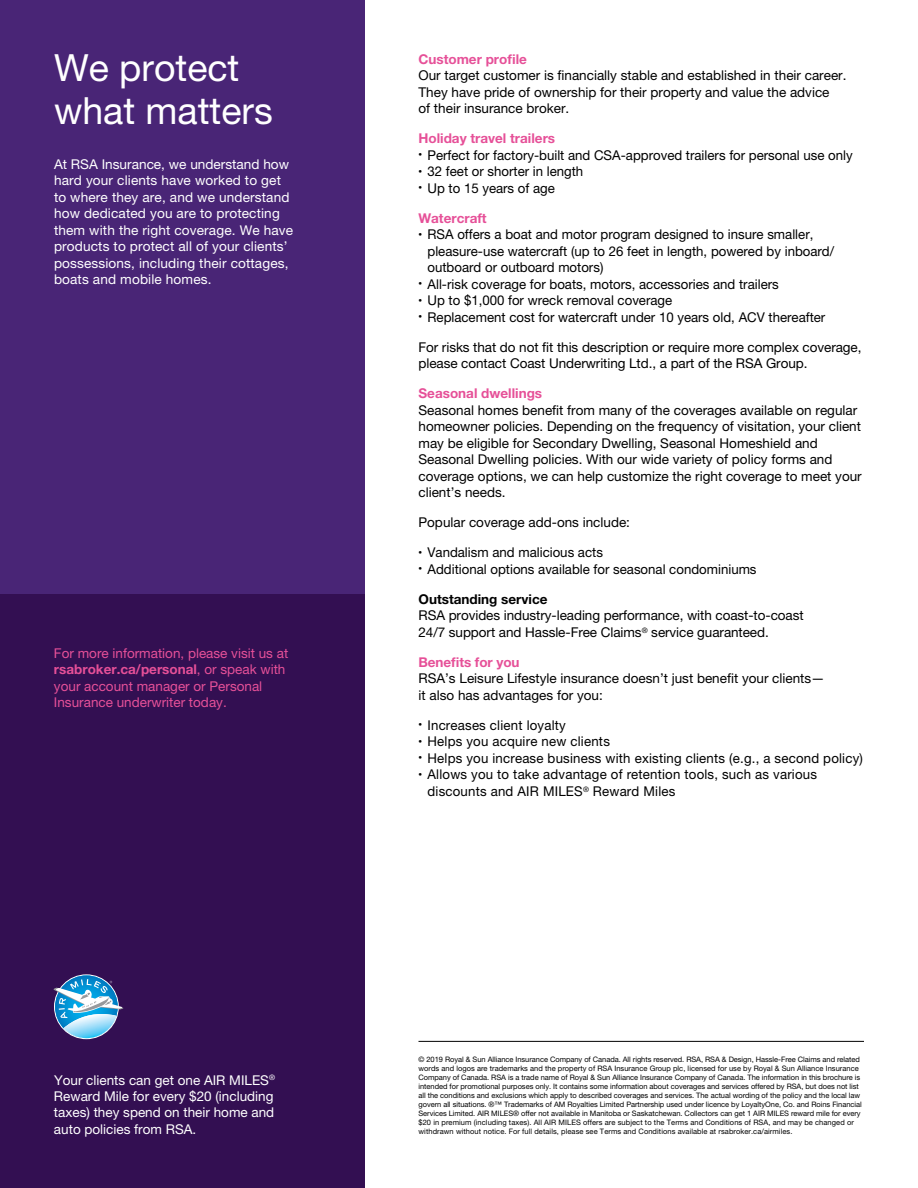
<style>
.page{position:relative;width:918px;height:1188px;background:#fff}
.page>*{position:absolute;margin:0;border:0;box-sizing:border-box;transform-origin:0 0}
.t1{font:37.5px/43.5px "Helvetica Neue LT Pro";color:#fff}
.t2{font:13.5px/16.5px "Helvetica Neue LT Pro";color:#000}
.t3{font:13.5px/16.5px "Helvetica Neue LT Pro";letter-spacing:.01em;color:#fff}
.t4{font:13.5px/16.5px "Helvetica Neue LT Pro";color:#e65098}
.t5{font:700 13.5px "Helvetica Neue LT Pro";color:#e65098}
.t6{font:7.5px/9px "Helvetica Neue LT Pro";letter-spacing:-.005em;color:#000}
.s1{font-weight:700}
.s2{font-weight:700;color:#e65098}
</style>
<div class="page">
<div style="left:0;top:0;width:364px;height:1188px;background:#330f52"></div>
<div style="left:0;top:0;width:364px;height:594px;background:#492576"></div>
<hr style="left:418px;top:1041px;width:446px;height:1px;background:#000">
<svg style="left:55px;top:975px;width:63px;height:63px"></svg>
<svg style="left:53px;top:979px;width:71px;height:59px"></svg>
<p class="t1" style="left:54px;top:45px;width:220px">We protect what matters</p>
<p class="t3" style="left:54px;top:156px;width:241px">At RSA Insurance, we understand how hard your clients have worked to get to where they are, and we understand how dedicated you are to protecting them with the right coverage. We have products to protect all of your clients’ possessions, including their cottages, boats and mobile homes.</p>
<p class="t4" style="left:54px;top:644px;width:236px">For more information, please visit us at <span class="s1">rsabroker.ca/personal</span>, or speak with your account manager or Personal Insurance underwriter today.</p>
<p class="t3" style="left:54px;top:1071px;width:223px;text-align:justify">Your clients can get one AIR MILES<sup>® </sup>Reward Mile for every $20 (including taxes) they spend on their home and auto policies from RSA.</p>
<p class="t2" style="left:418px;top:50px;width:430px"><span class="s2">Customer profile<br></span>Our target customer is financially stable and established in their career.<br>They have pride of ownership for their property and value the advice<br>of their insurance broker.</p>
<p class="t5" style="left:418px;top:130px;width:138px">Holiday travel trailers</p>
<p class="t2" style="left:418px;top:146px;width:436px"><sup>•</sup> Perfect for factory-built and CSA-approved trailers for personal use only</p>
<p class="t2" style="left:418px;top:163px;width:166px"><sup>•</sup> 32 feet or shorter in length</p>
<p class="t2" style="left:418px;top:179px;width:138px"><sup>•</sup> Up to 15 years of age</p>
<p class="t5" style="left:418px;top:209px;width:70px">Watercraft</p>
<p class="t2" style="left:428px;top:226px;width:408px;text-indent:-9px"><sup>•</sup> RSA offers a boat and motor program designed to insure smaller, pleasure-use watercraft (up to 26 feet in length, powered by inboard/ outboard or outboard motors)</p>
<p class="t2" style="left:418px;top:275px;width:362px"><sup>•</sup> All-risk coverage for boats, motors, accessories and trailers</p>
<p class="t2" style="left:418px;top:292px;width:255px"><sup>•</sup> Up to $1,000 for wreck removal coverage</p>
<p class="t2" style="left:418px;top:308px;width:408px"><sup>•</sup> Replacement cost for watercraft under 10 years old, ACV thereafter</p>
<p class="t2" style="left:418px;top:338px;width:445px">For risks that do not fit this description or require more complex coverage, please contact Coast Underwriting Ltd., a part of the RSA Group.</p>
<p class="t2" style="left:418px;top:385px;width:445px"><span class="s2">Seasonal dwellings<br></span>Seasonal homes benefit from many of the coverages available on regular homeowner policies. Depending on the frequency of visitation, your client may be eligible for Secondary Dwelling, Seasonal Homeshield and Seasonal Dwelling policies. With our wide variety of policy forms and coverage options, we can help customize the right coverage to meet your client’s needs.</p>
<p class="t2" style="left:418px;top:514px;width:213px">Popular coverage add-ons include:</p>
<p class="t2" style="left:418px;top:544px;width:186px"><sup>•</sup> Vandalism and malicious acts</p>
<p class="t2" style="left:418px;top:560px;width:340px"><sup>•</sup> Additional options available for seasonal condominiums</p>
<p class="t2" style="left:418px;top:590px;width:387px"><span class="s1">Outstanding service<br></span>RSA provides industry-leading performance, with coast-to-coast<br>24/7 support and Hassle-Free Claims<sup>®</sup> service guaranteed.</p>
<p class="t2" style="left:418px;top:653px;width:408px"><span class="s2">Benefits for you<br></span>RSA’s Leisure Lifestyle insurance doesn’t just benefit your clients— it also has advantages for you:</p>
<p class="t2" style="left:418px;top:716px;width:149px"><sup>•</sup> Increases client loyalty</p>
<p class="t2" style="left:418px;top:733px;width:193px"><sup>•</sup> Helps you acquire new clients</p>
<p class="t2" style="left:418px;top:749px;width:446px"><sup>•</sup> Helps you increase business with existing clients (e.g., a second policy)</p>
<p class="t2" style="left:428px;top:766px;width:391px;text-indent:-9px"><sup>•</sup> Allows you to take advantage of retention tools, such as various discounts and AIR MILES<sup>®</sup> Reward Miles</p>
<p class="t6" style="left:418px;top:1055px;width:445px">© 2019 Royal &amp; Sun Alliance Insurance Company of Canada. All rights reserved. RSA, RSA &amp; Design, Hassle-Free Claims and related words and logos are trademarks and the property of RSA Insurance Group plc, licensed for use by Royal &amp; Sun Alliance Insurance Company of Canada. RSA is a trade name of Royal &amp; Sun Alliance Insurance Company of Canada. The information in this brochure is intended for promotional purposes only. It contains some information about coverages and services offered by RSA, but does not list all the conditions and exclusions which apply to described coverages and services. The actual wording of the policy and the local law govern all situations. ®™ Trademarks of AM Royalties Limited Partnership used under licence by LoyaltyOne, Co. and Roins Financial Services Limited. AIR MILES® offer not available in Manitoba or Saskatchewan. Collectors can get 1 AIR MILES reward mile for every $20 in premium (including taxes). All AIR MILES offers are subject to the Terms and Conditions of RSA, and may be changed or withdrawn without notice. For full details, please see Terms and Conditions available at rsabroker.ca/airmiles.</p>
</div>
